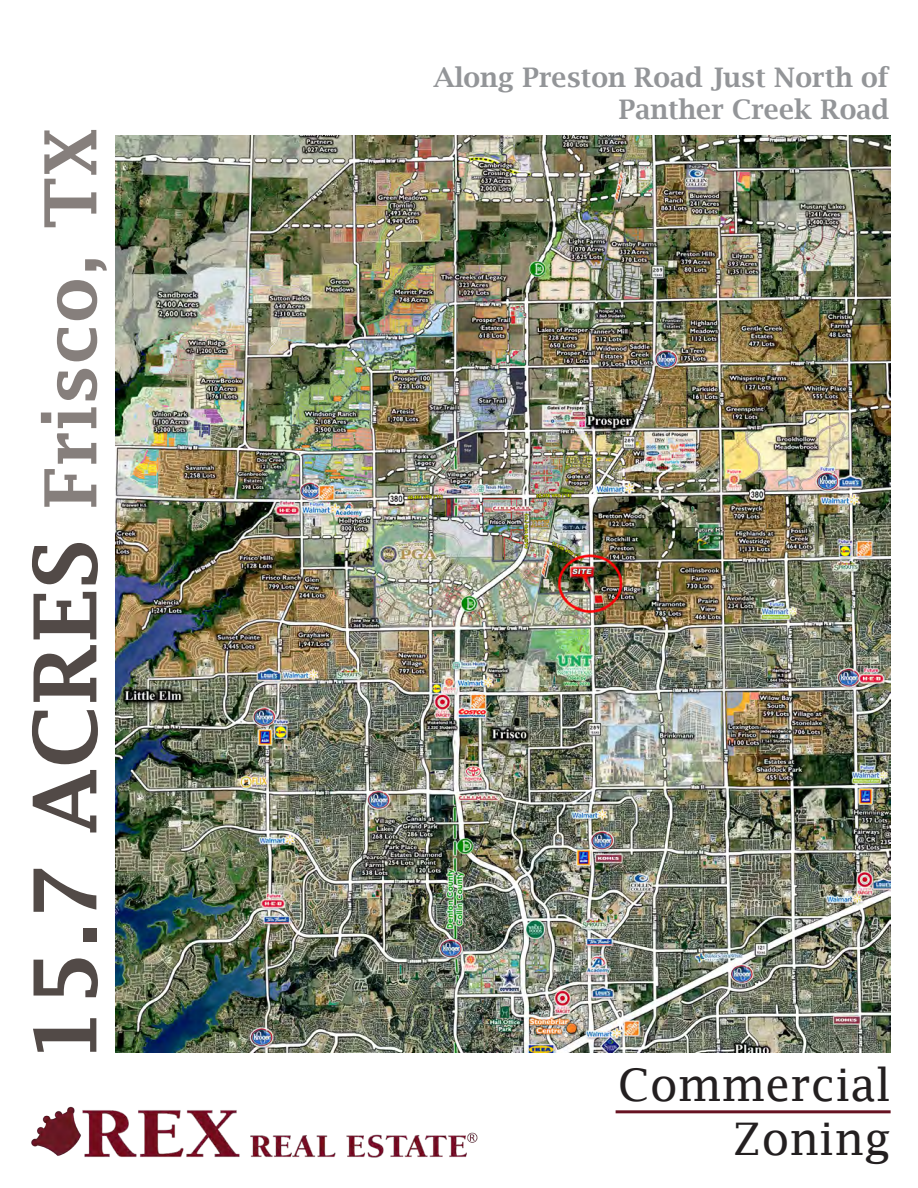
<style>
.page{position:relative;width:918px;height:1188px;background:#fff}
.page>*{position:absolute;margin:0;border:0;box-sizing:border-box;transform-origin:0 0}
.t1{font:600 87px "Lucida Fax";color:#524a47}
.t2{font:45px "Lucida Fax";color:#231f20}
.t3{font:600 27px "Lucida Bright";color:#939598}
.s1{font-size:72px;color:#867f7c}
</style>
<div class="page">
<hr style="left:616px;top:1110px;width:275px;height:3px;background:#671322">
<img style="left:31px;top:1106px;width:447px;height:52px">
<img style="left:115px;top:136px;width:776px;height:917px">
<p class="t1" style="left:16px;top:1065px;width:939px;rotate:-90deg">15.7 ACRES <span class="s1">Frisco, TX</span></p>
<p class="t3" style="left:433px;top:61px;width:457px">Along Preston Road Just North of</p>
<p class="t3" style="left:619px;top:94px;width:272px">Panther Creek Road</p>
<p class="t2" style="left:618px;top:1059px;width:275px">Commercial</p>
<p class="t2" style="left:732px;top:1113px;width:160px">Zoning</p>
</div>
